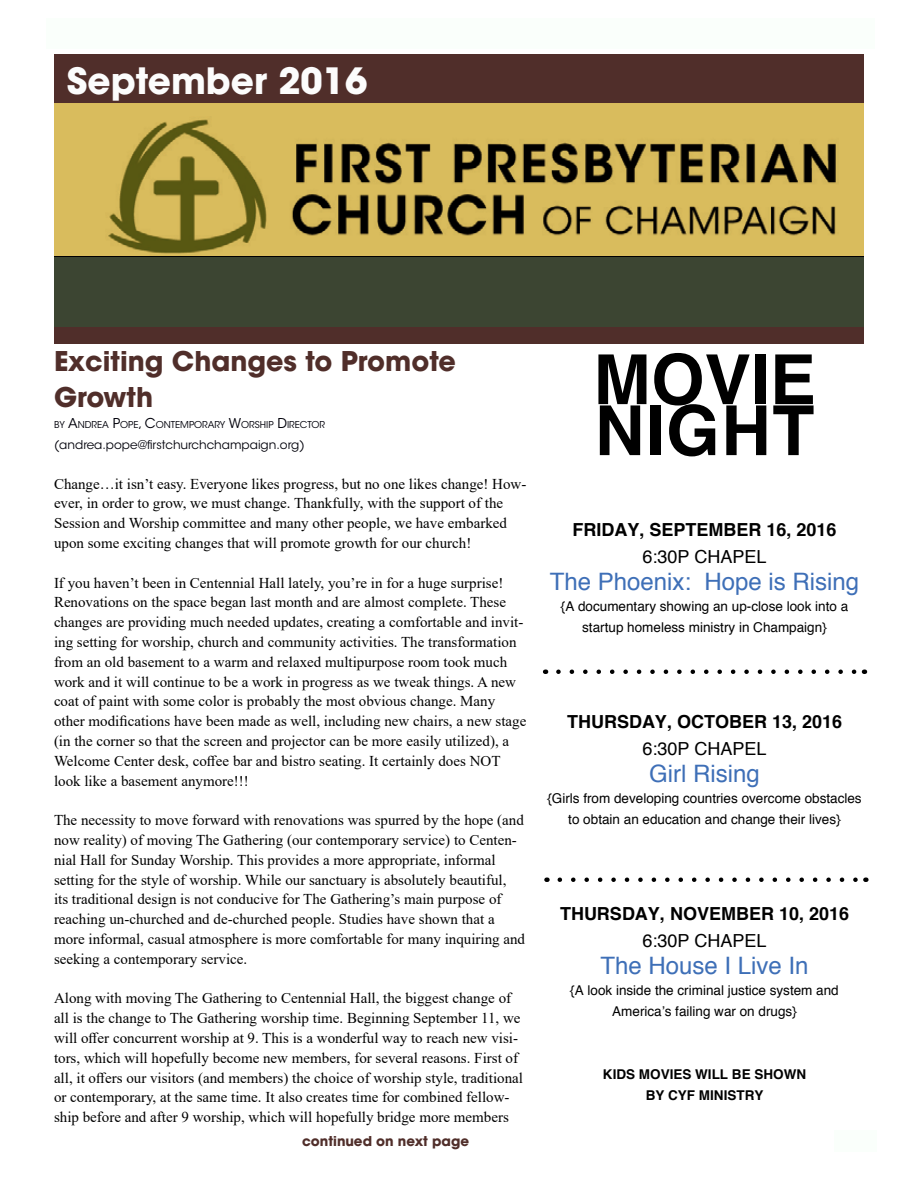
<style>
.page{position:relative;width:918px;height:1188px;background:#fff}
.page>*{position:absolute;margin:0;border:0;box-sizing:border-box;transform-origin:0 0}
.t1{font:700 69px/51px "Helvetica";letter-spacing:.01em;color:#000}
.t2{font:700 36px "ITC Avant Garde Std";color:#fcfcfc}
.t3{font:700 27px/36px "ITC Avant Garde Std";color:#502e2a}
.t4{font:24px "Helvetica";color:#3e6fb7}
.t5{font:700 18px "Helvetica";color:#000}
.t6{font:18px "Helvetica";color:#000}
.t7{font:15px/19.8px "Times New Roman";color:#000}
.t8{font:13.5px/21px "Helvetica";color:#000;text-align:center}
.t9{font:700 13.5px/21px "Helvetica";color:#000;text-align:center}
.t10{font:700 13.5px "ITC Avant Garde Std";color:#502e2a}
.t11{font:12px "ITC Avant Garde Std";color:#00000a}
.t12{font:9.45px "ITC Avant Garde Std";color:#00000a}
.s1{font-size:13.5px}
.s2{font-style:inherit}
</style>
<div class="page">
<div style="left:834px;top:1130px;width:43px;height:22px;background:#fafffb"></div>
<img style="left:54px;top:55px;width:810px;height:288px">
<img style="left:105px;top:116px;width:734px;height:140px">
<div style="left:54px;top:256px;width:810px;height:71px;background:#3c4532"></div>
<div style="left:46px;top:18px;width:828px;height:31px;background:#fafffb"></div>
<svg style="left:558px;top:670px;width:299px;height:4px"></svg>
<svg style="left:560px;top:878px;width:298px;height:4px"></svg>
<h2 class="t2" style="left:67px;top:58px;width:302px">September 2016</h2>
<h3 class="t3" style="left:54px;top:343px;width:403px">Exciting Changes to Promote<br>Growth</h3>
<p class="t12" style="left:54px;top:419px;width:273px">BY <span class="s1">A</span>NDREA <span class="s1">P</span>OPE<span class="s1">, C</span>ONTEMPORARY <span class="s1">W</span>ORSHIP <span class="s1">D</span> IRECTOR</p>
<p class="t11" style="left:54px;top:437px;width:252px"><span class="s2">(</span>andrea.pope@firstchurchchampaign.org<span class="s2">)</span></p>
<p class="t7" style="left:54px;top:473px;width:474px">Change…it isn’t easy. Everyone likes progress, but no one likes change! How&shy;ever, in order to grow, we must change. Thankfully, with the support of the Session and Worship committee and many other people, we have embarked upon some exciting changes that will promote growth for our church!</p>
<p class="t7" style="left:54px;top:572px;width:474px">If you haven’t been in Centennial Hall lately, you’re in for a huge surprise!<br>Renovations on the space began last month and are almost complete. These changes are providing much needed updates, creating a comfortable and invit&shy;ing setting for worship, church and community activities. The transformation from an old basement to a warm and relaxed multipurpose room took much work and it will continue to be a work in progress as we tweak things. A new coat of paint with some color is probably the most obvious change. Many other modifications have been made as well, including new chairs, a new stage (in the corner so that the screen and projector can be more easily utilized), a Welcome Center desk, coffee bar and bistro seating. It certainly does NOT look like a basement anymore!!!</p>
<p class="t7" style="left:54px;top:810px;width:473px">The necessity to move forward with renovations was spurred by the hope (and now reality) of moving The Gathering (our contemporary service) to Centen&shy;nial Hall for Sunday Worship. This provides a more appropriate, informal setting for the style of worship. While our sanctuary is absolutely beautiful,<br>its traditional design is not conducive for The Gathering’s main purpose of reaching un-churched and de-churched people. Studies have shown that a more informal, casual atmosphere is more comfortable for many inquiring and seeking a contemporary service.</p>
<p class="t7" style="left:54px;top:988px;width:471px">Along with moving The Gathering to Centennial Hall, the biggest change of all is the change to The Gathering worship time. Beginning September 11, we will offer concurrent worship at 9. This is a wonderful way to reach new visi&shy;tors, which will hopefully become new members, for several reasons. First of all, it offers our visitors (and members) the choice of worship style, traditional or contemporary, at the same time. It also creates time for combined fellow&shy;ship before and after 9 worship, which will hopefully bridge more members</p>
<p class="t10" style="left:302px;top:1132px;width:169px">continued on next page</p>
<h1 class="t1" style="left:593px;top:353px;width:224px">MOVIE<br>NIGHT</h1>
<p class="t5" style="left:573px;top:518px;width:266px">FRIDAY, SEPTEMBER 16, 2016</p>
<p class="t6" style="left:643px;top:546px;width:126px">6:30P CHAPEL</p>
<h3 class="t4" style="left:550px;top:567px;width:311px">The Phoenix: Hope is Rising</h3>
<p class="t8" style="left:561px;top:596px;width:289px">{A documentary showing an up-close look into a startup homeless ministry in Champaign}</p>
<p class="t5" style="left:567px;top:710px;width:277px">THURSDAY, OCTOBER 13, 2016</p>
<p class="t6" style="left:643px;top:738px;width:126px">6:30P CHAPEL</p>
<h3 class="t4" style="left:649px;top:759px;width:112px">Girl Rising</h3>
<p class="t8" style="left:547px;top:788px;width:316px">{Girls from developing countries overcome obstacles to obtain an education and change their lives}</p>
<p class="t5" style="left:560px;top:902px;width:291px">THURSDAY, NOVEMBER 10, 2016</p>
<p class="t6" style="left:643px;top:930px;width:126px">6:30P CHAPEL</p>
<h3 class="t4" style="left:600px;top:951px;width:210px">The House I Live In</h3>
<p class="t8" style="left:570px;top:980px;width:270px">{A look inside the criminal justice system and<br>America’s failing war on drugs}</p>
<p class="t9" style="left:603px;top:1064px;width:205px">KIDS MOVIES WILL BE SHOWN<br>BY CYF MINISTRY</p>
</div>
